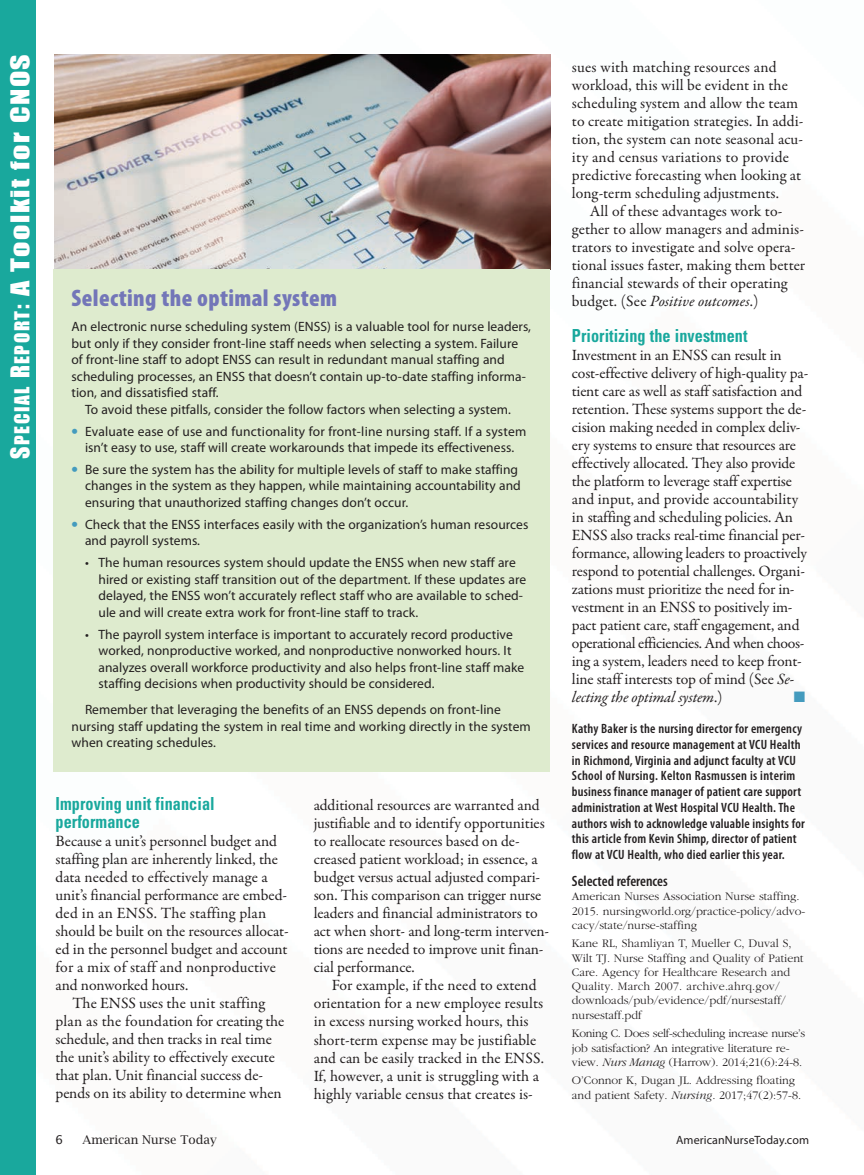
<style>
.page{position:relative;width:864px;height:1175px;background:#fff}
.page>*{position:absolute;margin:0;border:0;box-sizing:border-box;transform-origin:0 0}
.t1{font:24px "Impact";letter-spacing:.05em;color:#fff}
.t2{font:900 condensed 24px "Myriad Pro";letter-spacing:.015em;color:#7376b8}
.t3{font:700 condensed 18px/18px "Univers";letter-spacing:.005em;color:#19a89d;scale:.9 1}
.t4{font:15.75px/18px "Garamond Premr Pro";letter-spacing:-.005em;color:#231f20}
.t5{font:600 condensed 15px "Myriad Pro";color:#231f20}
.t6{font:15px "Zapf Dingbats ITC";color:#449bbe}
.t7{font:13.5px/16.5px "Myriad Pro";letter-spacing:.005em;color:#231f20}
.t8{font:600 condensed 13.5px/15.8px "Myriad Pro";letter-spacing:.015em;color:#231f20}
.t9{font:300 12px/14.2px "Garamond";color:#231f20}
.t10{font:12px "Myriad Pro";letter-spacing:.01em;color:#231f20}
.t11{font:12px "Lucida Bright";color:#231f20}
.t12{font:12px "Lucida Grande";color:#231f20}
.s1{font-size:19.2px}
.s2{font-size:22.5px}
.s3{font-weight:900;font-size:18px;color:#449bbe}
.s4{font-style:italic}
</style>
<div class="page">
<div style="left:0;top:0;width:35px;height:1174px;background:#19a89d"></div>
<img style="left:54px;top:54px;width:496px;height:215px">
<div style="left:54px;top:269px;width:496px;height:503px;background:#deebce"></div>
<h1 class="t1" style="left:12px;top:458px;width:406px;rotate:-90deg">S<span class="s1">PECIAL</span> R<span class="s1">EPORT</span><span class="s2">:</span> A Toolkit for CNOS</h1>
<h1 class="t2" style="left:72px;top:288px;width:267px">Selecting the optimal system</h1>
<p class="t7" style="left:72px;top:319px;width:461px">An electronic nurse scheduling system (ENSS) is a valuable tool for nurse leaders, but only if they consider front-line staff needs when selecting a system. Failure of front-line staff to adopt ENSS can result in redundant manual staffing and scheduling processes, an ENSS that doesn’t contain up-to-date staffing informa&shy;tion, and dissatisfied staff.</p>
<p class="t7" style="left:85px;top:402px;width:427px">To avoid these pitfalls, consider the follow factors when selecting a system.</p>
<p class="t7" style="left:72px;top:424px;width:456px;text-align:center"><span class="s3">•</span> Evaluate ease of use and functionality for front-line nursing staff. If a system isn’t easy to use, staff will create workarounds that impede its effectiveness.</p>
<p class="t7" style="left:85px;top:462px;width:437px;text-indent:-14px"><span class="s3">•</span> Be sure the system has the ability for multiple levels of staff to make staffing changes in the system as they happen, while maintaining accountability and ensuring that unauthorized staffing changes don’t occur.</p>
<p class="t7" style="left:85px;top:517px;width:445px;text-indent:-14px"><span class="s3">•</span> Check that the ENSS interfaces easily with the organization’s human resources and payroll systems.</p>
<p class="t7" style="left:99px;top:555px;width:429px;text-indent:-14px">• The human resources system should update the ENSS when new staff are hired or existing staff transition out of the department. If these updates are delayed, the ENSS won’t accurately reflect staff who are available to sched&shy;ule and will create extra work for front-line staff to track.</p>
<p class="t7" style="left:99px;top:627px;width:427px;text-indent:-14px">• The payroll system interface is important to accurately record productive worked, nonproductive worked, and nonproductive nonworked hours. It analyzes overall workforce productivity and also helps front-line staff make staffing decisions when productivity should be considered.</p>
<p class="t7" style="left:72px;top:702px;width:461px;text-indent:14px">Remember that leveraging the benefits of an ENSS depends on front-line nursing staff updating the system in real time and working directly in the system when creating schedules.</p>
<p class="t3" style="left:56px;top:796px;width:178px">Improving unit financial performance</p>
<p class="t4" style="left:56px;top:834px;width:235px">Because a unit’s personnel budget and staffing plan are inherently linked, the data needed to effectively manage a unit’s financial performance are embed&shy;ded in an ENSS. The staffing plan should be built on the resources allocat&shy;ed in the personnel budget and account for a mix of staff and nonproductive and nonworked hours.</p>
<p class="t4" style="left:56px;top:996px;width:230px;text-indent:17px">The ENSS uses the unit staffing plan as the foundation for creating the schedule, and then tracks in real time the unit’s ability to effectively execute that plan. Unit financial success de&shy;pends on its ability to determine when</p>
<p class="t4" style="left:314px;top:798px;width:237px">additional resources are warranted and justifiable and to identify opportunities to reallocate resources based on de&shy;creased patient workload; in essence, a budget versus actual adjusted compari&shy;son. This comparison can trigger nurse leaders and financial administrators to act when short- and long-term interven&shy;tions are needed to improve unit finan&shy;cial performance.</p>
<p class="t4" style="left:314px;top:978px;width:232px;text-indent:18px">For example, if the need to extend orientation for a new employee results in excess nursing worked hours, this short-term expense may be justifiable and can be easily tracked in the ENSS.<br>If, however, a unit is struggling with a highly variable census that creates is-</p>
<p class="t4" style="left:572px;top:60px;width:233px">sues with matching resources and workload, this will be evident in the scheduling system and allow the team to create mitigation strategies. In addi&shy;tion, the system can note seasonal acu&shy;ity and census variations to provide predictive forecasting when looking at long-term scheduling adjustments.</p>
<p class="t4" style="left:572px;top:204px;width:235px;text-indent:18px">All of these advantages work to&shy;gether to allow managers and adminis&shy;trators to investigate and solve opera&shy;tional issues faster, making them better financial stewards of their operating budget. (See <span class="s4">Positive outcomes</span>.)</p>
<p class="t3" style="left:572px;top:328px;width:197px">Prioritizing the investment</p>
<p class="t4" style="left:572px;top:348px;width:238px">Investment in an ENSS can result in cost-effective delivery of high-quality pa&shy;tient care as well as staff satisfaction and retention. These systems support the de&shy;cision making needed in complex deliv&shy;ery systems to ensure that resources are effectively allocated. They also provide the platform to leverage staff expertise and input, and provide accountability in staffing and scheduling policies. An ENSS also tracks real-time financial per&shy;formance, allowing leaders to proactively respond to potential challenges. Organi&shy;zations must prioritize the need for in&shy;vestment in an ENSS to positively im&shy;pact patient care, staff engagement, and operational efficiencies. And when choos&shy;ing a system, leaders need to keep front&shy;line staff interests top of mind (See <span class="s4">Se&shy;lecting the optimal system</span>.)</p>
<p class="t6" style="left:794px;top:691px;width:13px">■</p>
<p class="t8" style="left:572px;top:722px;width:234px">Kathy Baker is the nursing director for emergency services and resource management at VCU Health in Richmond, Virginia and adjunct faculty at VCU School of Nursing. Kelton Rasmussen is interim business finance manager of patient care support administration at West Hospital VCU Health. The authors wish to acknowledge valuable insights for this article from Kevin Shimp, director of patient flow at VCU Health, who died earlier this year.</p>
<p class="t5" style="left:572px;top:875px;width:97px">Selected references</p>
<p class="t9" style="left:572px;top:890px;width:235px">American Nurses Association Nurse staffing.<br>2015. nursingworld.org/practice-policy/advo&shy;cacy/state/nurse-staffing</p>
<p class="t9" style="left:572px;top:937px;width:233px">Kane RL, Shamliyan T, Mueller C, Duval S, Wilt TJ. Nurse Staffing and Quality of Patient Care. Agency for Healthcare Research and Quality. March 2007. archive.ahrq.gov/ downloads/pub/evidence/pdf/nursestaff/ nursestaff.pdf</p>
<p class="t9" style="left:572px;top:1027px;width:235px">Koning C. Does self-scheduling increase nurse’s job satisfaction? An integrative literature re&shy;view. <span class="s4">Nurs Manag</span> (Harrow). 2014;21(6):24-8.</p>
<p class="t9" style="left:572px;top:1074px;width:231px">O’Connor K, Dugan JL. Addressing floating and patient Safety. <span class="s4">Nursing</span>. 2017;47(2):57-8.</p>
<p class="t12" style="left:56px;top:1132px;width:9px">6</p>
<p class="t11" style="left:82px;top:1132px;width:136px">American Nurse Today</p>
<p class="t10" style="left:676px;top:1135px;width:135px">AmericanNurseToday.com</p>
</div>
